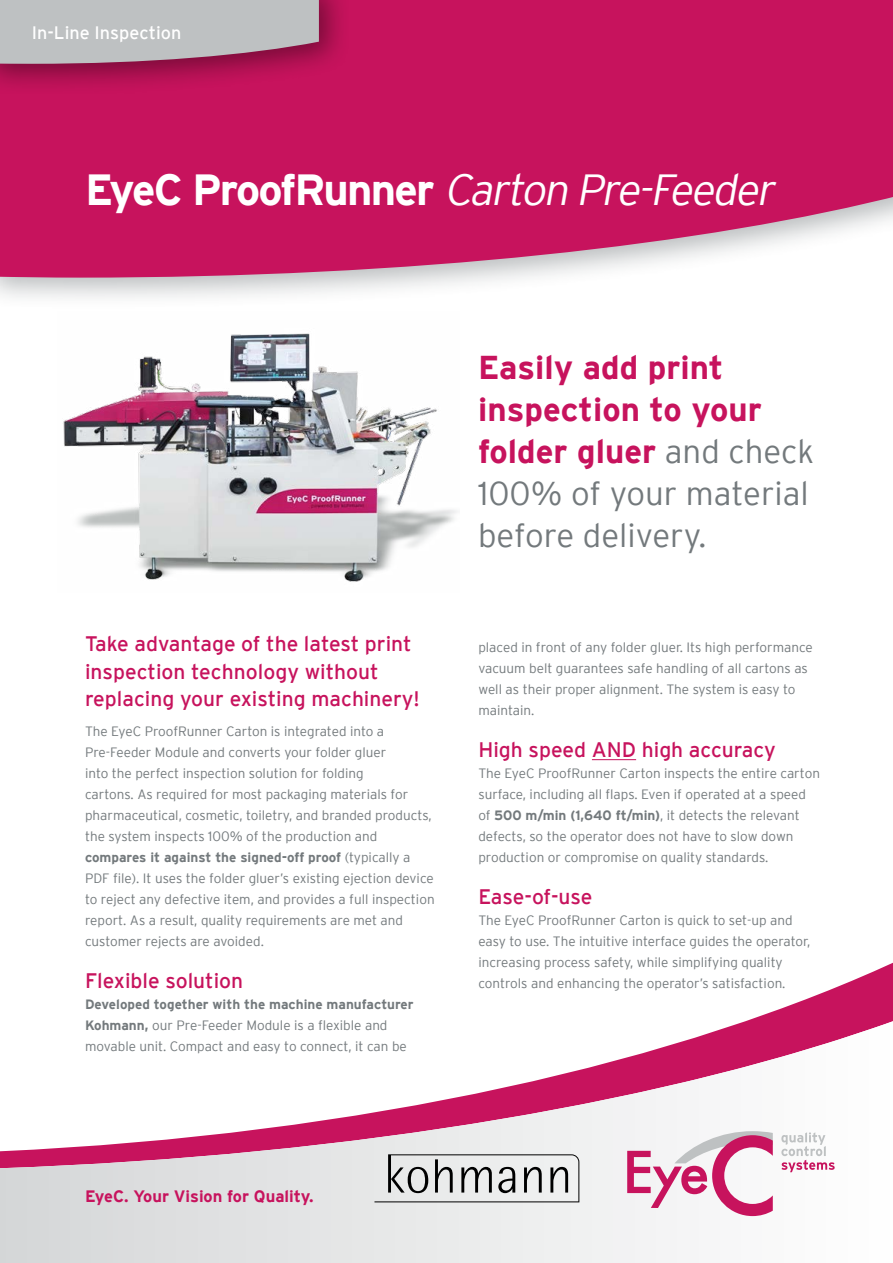
<style>
.page{position:relative;width:893px;height:1263px;background:#fff}
.page>*{position:absolute;margin:0;border:0;box-sizing:border-box;transform-origin:0 0}
.t1{font:italic 300 43.5px "Interstate";color:#fff}
.t2{font:700 33px/42px "Interstate";color:#c7135d}
.t3{font:21px/27px "Interstate";color:#c7135d}
.t4{font:18px "Interstate";color:#fff}
.t5{font:700 16.5px "Interstate";color:#c7135d}
.t6{font:300 13.5px/21px "Interstate";color:#73797c}
.s1{font-weight:700;font-style:normal}
.s2{font-weight:700}
.s3{font-weight:300;color:#73797c}
</style>
<div class="page">
<img style="left:63px;top:333px;width:395px;height:249px">
<div style="left:0;top:0;width:893px;height:310px;background:#73797c;opacity:.5"></div>
<svg style="left:0;top:0;width:893px;height:278px;background:#ca276a"></svg>
<svg style="left:746px;top:962px;width:147px;height:59px"></svg>
<svg style="left:0;top:1021px;width:893px;height:242px"></svg>
<div style="left:0;top:0;width:351px;height:96px;background:#000;opacity:.4"></div>
<svg style="left:0;top:0;width:319px;height:64px;background:#baafb5"></svg>
<hr style="left:592px;top:759px;width:44px;height:1px;background:#c7135d">
<svg style="left:627px;top:1131px;width:208px;height:85px"></svg>
<svg style="left:374px;top:1154px;width:205px;height:48px;background:#c1c2c2"></svg>
<h3 class="t4" style="left:32px;top:23px;width:151px">In-Line Inspection</h3>
<h1 class="t1" style="left:85px;top:165px;width:699px"><span class="s1">Eye C P ro of R u n n e r</span> Carton Pre-Feeder</h1>
<h3 class="t3" style="left:85px;top:630px;width:336px">Take advantage of the latest print inspection technology without replacing your existing machinery!</h3>
<p class="t6" style="left:85px;top:720px;width:351px">The EyeC ProofRunner Carton is integrated into a Pre-Feeder Module and converts your folder gluer<br>into the perfect inspection solution for folding<br>cartons. As required for most packaging materials for pharmaceutical, cosmetic, toiletry, and branded products, the system inspects 100% of the production and <span class="s2">compares it against the signed-off proof</span> (typically a PDF file). It uses the folder gluer’s existing ejection device to reject any defective item, and provides a full inspection report. As a result, quality requirements are met and customer rejects are avoided.</p>
<h3 class="t3" style="left:85px;top:967px;width:160px">Flexible solution</h3>
<p class="t6" style="left:85px;top:993px;width:330px"><span class="s2">Developed together with the machine manufacturer<br>Kohmann,</span> our Pre-Feeder Module is a flexible and movable unit. Compact and easy to connect, it can be</p>
<h2 class="t2" style="left:478px;top:346px;width:338px">Easily add print inspection to your folder gluer <span class="s3">and check<br>100% of your material before delivery.</span></h2>
<p class="t6" style="left:478px;top:636px;width:336px">placed in front of any folder gluer. Its high performance vacuum belt guarantees safe handling of all cartons as well as their proper alignment. The system is easy to maintain.</p>
<h3 class="t3" style="left:478px;top:736px;width:299px">High speed AND high accuracy</h3>
<p class="t6" style="left:478px;top:762px;width:343px">The EyeC ProofRunner Carton inspects the entire carton surface, including all flaps. Even if operated at a speed of <span class="s2">500 m/min (1,640 ft/min)</span>, it detects the relevant defects, so the operator does not have to slow down production or compromise on quality standards.</p>
<h3 class="t3" style="left:478px;top:883px;width:116px">Ease-of-use</h3>
<p class="t6" style="left:478px;top:909px;width:333px">The EyeC ProofRunner Carton is quick to set-up and easy to use. The intuitive interface guides the operator, increasing process safety, while simplifying quality controls and enhancing the operator’s satisfaction.</p>
<p class="t5" style="left:85px;top:1187px;width:230px">EyeC. Your Vision for Quality.</p>
</div>
